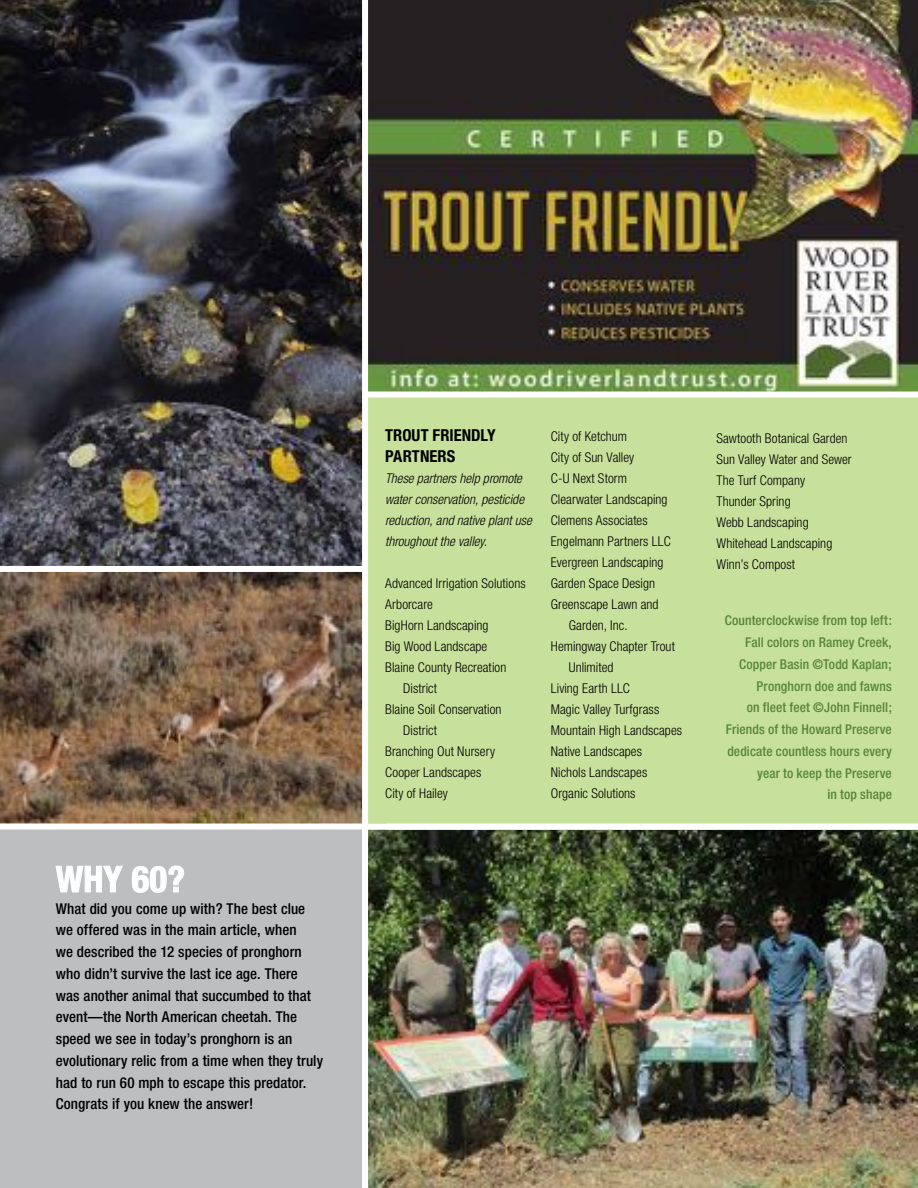
<style>
.page{position:relative;width:918px;height:1188px;background:#c7e09b}
.page>*{position:absolute;margin:0;border:0;box-sizing:border-box;transform-origin:0 0}
.t1{font:700 condensed 36px "Helvetica Neue";color:#fff}
.t2{font:700 condensed 16.5px/21px "Helvetica Neue";letter-spacing:.005em;color:#000}
.t3{font:500 condensed 15px/21.8px "Helvetica Neue";letter-spacing:.005em;color:#000}
.t4{font:300 condensed 13.5px/21px "Helvetica Neue";letter-spacing:.005em;color:#000}
.t5{font:500 condensed 13.5px/21.8px "Helvetica Neue";letter-spacing:.01em;color:#59853c;text-align:right}
.t6{font:italic 300 condensed 13.5px/21px "Helvetica Neue";color:#000}
</style>
<div class="page">
<hr style="left:917px;top:795px;width:1px;height:360px;background:#000;opacity:.75">
<img style="left:368px;top:0;width:550px;height:392px">
<div style="left:0;top:824px;width:385px;height:364px;background:#bcbec0"></div>
<svg style="left:56px;top:866px;width:67px;height:26px"></svg>
<svg style="left:132px;top:866px;width:52px;height:27px"></svg>
<img style="left:0;top:572px;width:362px;height:252px">
<div style="left:0;top:824px;width:918px;height:6px;background:#fff"></div>
<img style="left:368px;top:831px;width:550px;height:357px">
<img style="left:0;top:0;width:362px;height:566px">
<div style="left:362px;top:0;width:6px;height:1188px;background:#fff"></div>
<div style="left:364px;top:392px;width:554px;height:6px;background:#fff"></div>
<div style="left:0;top:566px;width:364px;height:6px;background:#fff"></div>
<h1 class="t1" style="left:56px;top:857px;width:131px">WHY 60?</h1>
<p class="t3" style="left:56px;top:897px;width:269px">What did you come up with? The best clue we offered was in the main article, when<br>we described the 12 species of pronghorn who didn’t survive the last ice age. There was another animal that succumbed to that event—the North American cheetah. The speed we see in today’s pronghorn is an evolutionary relic from a time when they truly had to run 60 mph to escape this predator.<br>Congrats if you knew the answer!</p>
<p class="t2" style="left:385px;top:424px;width:112px">TROUT FRIENDLY<br>PARTNERS</p>
<p class="t6" style="left:385px;top:468px;width:148px">These partners help promote water conservation, pesticide reduction, and native plant use throughout the valley.</p>
<p class="t4" style="left:385px;top:573px;width:142px">Advanced Irrigation Solutions</p>
<p class="t4" style="left:385px;top:594px;width:49px">Arborcare</p>
<p class="t4" style="left:385px;top:615px;width:105px">BigHorn Landscaping</p>
<p class="t4" style="left:385px;top:636px;width:104px">Big Wood Landscape</p>
<p class="t4" style="left:385px;top:657px;width:123px">Blaine County Recreation</p>
<p class="t4" style="left:403px;top:678px;width:35px">District</p>
<p class="t4" style="left:385px;top:699px;width:118px">Blaine Soil Conservation</p>
<p class="t4" style="left:403px;top:720px;width:35px">District</p>
<p class="t4" style="left:385px;top:741px;width:111px">Branching Out Nursery</p>
<p class="t4" style="left:385px;top:762px;width:98px">Cooper Landscapes</p>
<p class="t4" style="left:385px;top:783px;width:64px">City of Hailey</p>
<p class="t4" style="left:551px;top:425px;width:78px">City of Ketchum</p>
<p class="t4" style="left:551px;top:446px;width:85px">City of Sun Valley</p>
<p class="t4" style="left:551px;top:467px;width:78px">C-U Next Storm</p>
<p class="t4" style="left:551px;top:488px;width:118px">Clearwater Landscaping</p>
<p class="t4" style="left:551px;top:509px;width:98px">Clemens Associates</p>
<p class="t4" style="left:551px;top:530px;width:121px">Engelmann Partners LLC</p>
<p class="t4" style="left:551px;top:551px;width:114px">Evergreen Landscaping</p>
<p class="t4" style="left:551px;top:572px;width:106px">Garden Space Design</p>
<p class="t4" style="left:551px;top:593px;width:109px">Greenscape Lawn and</p>
<p class="t4" style="left:569px;top:614px;width:60px">Garden, Inc.</p>
<p class="t4" style="left:551px;top:635px;width:126px">Hemingway Chapter Trout</p>
<p class="t4" style="left:569px;top:656px;width:46px">Unlimited</p>
<p class="t4" style="left:551px;top:677px;width:81px">Living Earth LLC</p>
<p class="t4" style="left:551px;top:698px;width:110px">Magic Valley Turfgrass</p>
<p class="t4" style="left:551px;top:719px;width:133px">Mountain High Landscapes</p>
<p class="t4" style="left:551px;top:741px;width:93px">Native Landscapes</p>
<p class="t4" style="left:551px;top:762px;width:98px">Nichols Landscapes</p>
<p class="t4" style="left:551px;top:783px;width:86px">Organic Solutions</p>
<p class="t4" style="left:716px;top:427px;width:137px">Sawtooth Botanical Garden<br>Sun Valley Water and Sewer<br>The Turf Company<br>Thunder Spring<br>Webb Landscaping<br>Whitehead Landscaping<br>Winn’s Compost</p>
<p class="t5" style="left:725px;top:609px;width:169px">Counterclockwise from top left:<br>Fall colors on Ramey Creek,<br>Copper Basin ©Todd Kaplan;<br>Pronghorn doe and fawns<br>on fleet feet ©John Finnell;<br>Friends of the Howard Preserve dedicate countless hours every year to keep the Preserve<br>in top shape</p>
</div>
